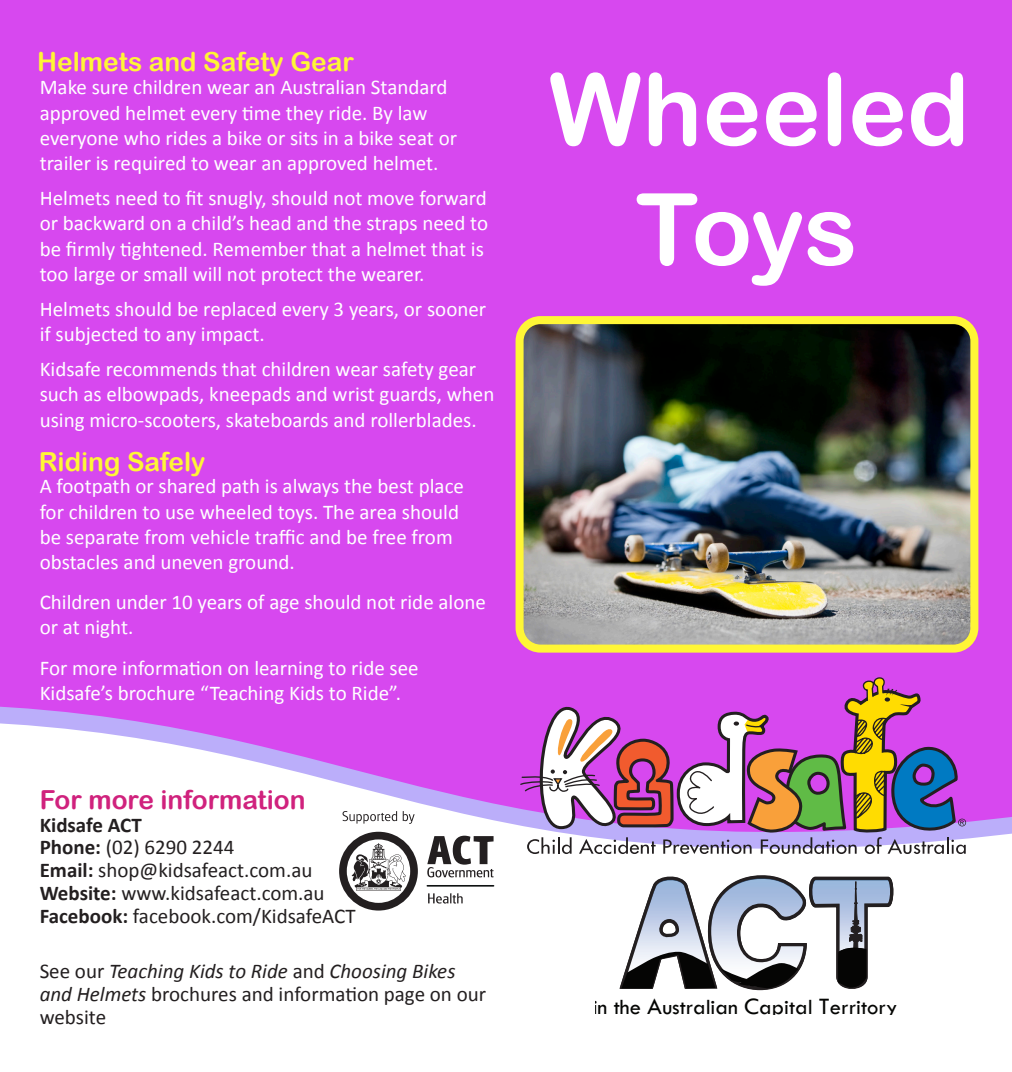
<style>
.page{position:relative;width:1012px;height:1072px;background:#fff}
.page>*{position:absolute;margin:0;border:0;box-sizing:border-box;transform-origin:0 0}
.t1{font:99.75px/119.7px "Arial Rounded MT Bold";color:#fff;text-align:center}
.t2{font:26.25px "Arial Rounded MT Bold";color:#fff636}
.t3{font:26.25px "Arial Rounded MT Bold";color:#d0227d}
.t4{font:22.05px "Tw Cen";color:#040503}
.t5{font:21px/25.2px "Calibri";color:#fff}
.t6{font:21px/22.8px "Calibri";color:#231f20}
.t7{font:700 21px "Calibri";color:#231f20}
.s1{font-weight:700}
.s2{font-style:italic}
.s3{font-size:24.5px}
</style>
<div class="page">
<div style="left:0;top:0;width:1012px;height:1071px;background:#d748ef"></div>
<img style="left:525px;top:325px;width:444px;height:318px">
<div style="left:516px;top:316px;width:462px;height:336px;border:8px solid #fff636;border-radius:21px"></div>
<svg style="left:0;top:720px;width:1012px;height:351px;background:#f9ecfd"></svg>
<svg style="left:519px;top:677px;width:447px;height:184px"></svg>
<svg style="left:619px;top:873px;width:277px;height:118px;background:#b2b7bf"></svg>
<svg style="left:343px;top:811px;width:54px;height:12px"></svg>
<svg style="left:403px;top:811px;width:12px;height:12px"></svg>
<svg style="left:339px;top:831px;width:79px;height:79px;background:#a5a3a3"></svg>
<hr style="left:427px;top:885px;width:67px;height:1px;background:#0e1111">
<svg style="left:428px;top:893px;width:35px;height:10px"></svg>
<svg style="left:427px;top:835px;width:67px;height:42px;background:#a19f9f"></svg>
<p class="t2" style="left:37px;top:46px;width:318px">Helmets and Safety Gear</p>
<p class="t5" style="left:40px;top:75px;width:419px">Make sure children wear an Australian Standard approved helmet every time they ride. By law everyone who rides a bike or sits in a bike seat or trailer is required to wear an approved helmet.</p>
<p class="t5" style="left:40px;top:186px;width:450px">Helmets need to fit snugly, should not move forward or backward on a child’s head and the straps need to be firmly tightened. Remember that a helmet that is too large or small will not protect the wearer.</p>
<p class="t5" style="left:40px;top:296px;width:448px">Helmets should be replaced every 3 years, or sooner if subjected to any impact.</p>
<p class="t5" style="left:40px;top:357px;width:456px">Kidsafe recommends that children wear safety gear such as elbowpads, kneepads and wrist guards, when using micro-scooters, skateboards and rollerblades.</p>
<p class="t2" style="left:39px;top:446px;width:168px">Riding Safely</p>
<p class="t5" style="left:40px;top:474px;width:426px">A footpath or shared path is always the best place for children to use wheeled toys. The area should be separate from vehicle traffic and be free from obstacles and uneven ground.</p>
<p class="t5" style="left:40px;top:589px;width:448px">Children under 10 years of age should not ride alone or at night.</p>
<p class="t5" style="left:40px;top:655px;width:381px">For more information on learning to ride see<br>Kidsafe’s brochure “Teaching Kids to Ride”.</p>
<p class="t3" style="left:40px;top:784px;width:267px">For more information</p>
<p class="t7" style="left:40px;top:811px;width:104px">Kidsafe ACT</p>
<p class="t6" style="left:40px;top:836px;width:196px"><span class="s1">Phone:</span> (02) 6290 2244</p>
<p class="t6" style="left:40px;top:858px;width:274px"><span class="s1">Email:</span> shop@kidsafeact.com.au</p>
<p class="t6" style="left:40px;top:881px;width:286px"><span class="s1">Website:</span> www.kidsafeact.com.au</p>
<p class="t6" style="left:40px;top:904px;width:318px"><span class="s1">Facebook:</span> facebook.com/KidsafeACT</p>
<p class="t6" style="left:40px;top:959px;width:448px">See our <span class="s2">Teaching Kids to Ride</span> and <span class="s2">Choosing Bikes and Helmets</span> brochures and information page on our website</p>
<p class="t1" style="left:549px;top:48px;width:422px">Wheeled<br>Toys</p>
<p class="t4" style="left:593px;top:994px;width:306px">in the <span class="s3">A</span>ustralian <span class="s3">C</span>apital <span class="s3">T</span>erritory</p>
</div>
